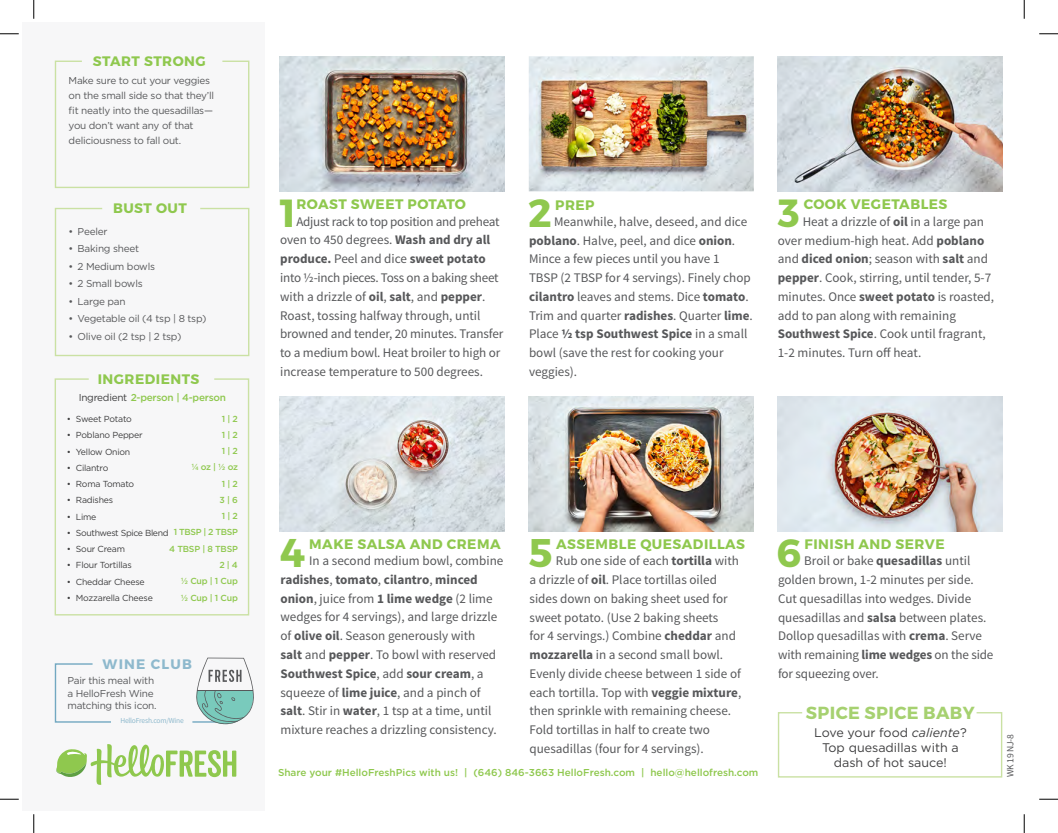
<style>
.page{position:relative;width:1058px;height:833px;background:#fff}
.page>*{position:absolute;margin:0;border:0;box-sizing:border-box;transform-origin:0 0}
.t1{font:700 40px "Montserrat";color:#8fc84e}
.t2{font:700 39.88px "Montserrat";color:#8fc84e}
.t3{font:700 39.25px "Montserrat";color:#8fc84e}
.t4{font:700 39.12px "Montserrat";color:#8fc84e}
.t5{font:700 17.5px "Montserrat";letter-spacing:.02em;color:#a6d170}
.t6{font:700 13.75px "Montserrat";letter-spacing:.035em;color:#8fc84e}
.t7{font:700 13.75px "Montserrat";letter-spacing:.085em;color:#8eb9cd}
.t8{font:13.12px/18.8px "Source Sans Pro";color:#57585a}
.t9{font:12.5px/15px "Gotham";color:#3e3e3f;text-align:center}
.t10{font:10px/15px "Gotham";letter-spacing:-.025em;color:#57585a}
.t11{font:500 10px "Gotham";color:#8fc84e}
.t12{font:500 10px "Gotham";letter-spacing:-.025em;color:#8fc84e}
.t13{font:9.62px "Source Sans Pro";color:#57585a}
.t14{font:8.75px "Gotham";letter-spacing:-.025em;color:#3e3e3f}
.t15{font:500 8.75px/16.2px "Gotham";letter-spacing:-.025em;color:#8fc84e;text-align:right}
.t16{font:7.5px "Source Sans Pro";letter-spacing:-.025em;color:#8eb9cd}
.s1{font-weight:700}
.s2{font-weight:400;color:#3e3e3f}
.s3{font-style:italic}
</style>
<div class="page">
<div style="left:23px;top:23px;width:241px;height:787px;background:#f7f7f8"></div>
<svg style="left:54px;top:207px;width:196px;height:150px"></svg>
<svg style="left:54px;top:60px;width:196px;height:128px"></svg>
<svg style="left:54px;top:663px;width:57px;height:60px"></svg>
<svg style="left:56px;top:744px;width:180px;height:40px"></svg>
<svg style="left:54px;top:378px;width:196px;height:238px"></svg>
<svg style="left:777px;top:712px;width:226px;height:66px"></svg>
<img style="left:529px;top:396px;width:225px;height:135px">
<img style="left:280px;top:396px;width:225px;height:135px">
<img style="left:777px;top:396px;width:225px;height:135px">
<img style="left:280px;top:56px;width:225px;height:135px">
<img style="left:529px;top:56px;width:225px;height:135px">
<img style="left:777px;top:56px;width:225px;height:135px">
<svg style="left:193px;top:657px;width:61px;height:68px"></svg>
<svg style="left:0;top:33px;width:19px;height:2px"></svg>
<svg style="left:1039px;top:33px;width:19px;height:2px"></svg>
<svg style="left:0;top:798px;width:19px;height:2px"></svg>
<svg style="left:1039px;top:798px;width:19px;height:2px"></svg>
<svg style="left:33px;top:0;width:2px;height:19px"></svg>
<svg style="left:33px;top:814px;width:2px;height:19px"></svg>
<svg style="left:1023px;top:0;width:2px;height:19px"></svg>
<svg style="left:1023px;top:814px;width:2px;height:19px"></svg>
<p class="t6" style="left:93px;top:52px;width:114px">START STRONG</p>
<p class="t10" style="left:69px;top:72px;width:147px">Make sure to cut your veggies on the small side so that they’ll fit neatly into the quesadillas— you don’t want any of that deliciousness to fall out.</p>
<p class="t6" style="left:113px;top:199px;width:75px">BUST OUT</p>
<p class="t6" style="left:555px;top:197px;width:41px">PREP</p>
<p class="t6" style="left:803px;top:196px;width:145px">COOK VEGETABLES</p>
<p class="t6" style="left:296px;top:196px;width:171px">ROAST SWEET POTATO</p>
<h3 class="t4" style="left:280px;top:189px;width:18px">1</h3>
<h3 class="t3" style="left:528px;top:189px;width:25px">2</h3>
<h3 class="t3" style="left:778px;top:189px;width:23px">3</h3>
<p class="t8" style="left:280px;top:212px;width:225px;text-indent:16px">Adjust rack to top position and preheat oven to 450 degrees. <span class="s1">Wash and dry all produce.</span> Peel and dice <span class="s1">sweet potato </span>into ½-inch pieces. Toss on a baking sheet with a drizzle of <span class="s1">oil</span>, <span class="s1">salt</span>, and <span class="s1">pepper</span>.<br>Roast, tossing halfway through, until browned and tender, 20 minutes. Transfer to a medium bowl. Heat broiler to high or increase temperature to 500 degrees.</p>
<p class="t8" style="left:529px;top:212px;width:225px;text-indent:25px">Meanwhile, halve, deseed, and dice <span class="s1">poblano</span>. Halve, peel, and dice <span class="s1">onion</span>.<br>Mince a few pieces until you have 1<br>TBSP (2 TBSP for 4 servings). Finely chop <span class="s1">cilantro</span> leaves and stems. Dice <span class="s1">tomato</span>.<br>Trim and quarter <span class="s1">radishes</span>. Quarter <span class="s1">lime</span>.<br>Place <span class="s1">½ tsp Southwest Spice</span> in a small bowl (save the rest for cooking your veggies).</p>
<p class="t8" style="left:777px;top:212px;width:218px;text-indent:25px">Heat a drizzle of <span class="s1">oil</span> in a large pan over medium-high heat. Add <span class="s1">poblano </span>and <span class="s1">diced onion</span>; season with <span class="s1">salt</span> and <span class="s1">pepper</span>. Cook, stirring, until tender, 5-7 minutes. Once <span class="s1">sweet potato</span> is roasted, add to pan along with remaining <span class="s1">Southwest Spice</span>. Cook until fragrant, 1-2 minutes. Turn off heat.</p>
<p class="t10" style="left:69px;top:223px;width:40px">• Peeler</p>
<p class="t10" style="left:69px;top:241px;width:72px">• Baking sheet</p>
<p class="t10" style="left:69px;top:258px;width:88px">• 2 Medium bowls</p>
<p class="t10" style="left:69px;top:276px;width:76px">• 2 Small bowls</p>
<p class="t10" style="left:69px;top:293px;width:58px">• Large pan</p>
<p class="t10" style="left:69px;top:311px;width:139px">• Vegetable oil (4 tsp | 8 tsp)</p>
<p class="t10" style="left:69px;top:328px;width:114px">• Olive oil (2 tsp | 2 tsp)</p>
<p class="t6" style="left:98px;top:370px;width:103px">INGREDIENTS</p>
<p class="t12" style="left:79px;top:390px;width:149px"><span class="s2">Ingredient</span> 2-person | 4-person</p>
<p class="t15" style="left:169px;top:410px;width:70px">1 | 2<br>1 | 2<br>1 | 2<br>¼ oz | ½ oz<br>1 | 2<br>3 | 6<br>1 | 2<br>1 TBSP | 2 TBSP<br>4 TBSP | 8 TBSP<br>2 | 4<br>½ Cup | 1 Cup<br>½ Cup | 1 Cup</p>
<p class="t14" style="left:67px;top:414px;width:67px">• Sweet Potato</p>
<p class="t14" style="left:67px;top:430px;width:77px">• Poblano Pepper</p>
<p class="t14" style="left:67px;top:446px;width:65px">• Yellow Onion</p>
<p class="t14" style="left:67px;top:463px;width:43px">• Cilantro</p>
<p class="t14" style="left:67px;top:479px;width:69px">• Roma Tomato</p>
<p class="t14" style="left:67px;top:495px;width:48px">• Radishes</p>
<p class="t14" style="left:67px;top:511px;width:31px">• Lime</p>
<p class="t14" style="left:67px;top:528px;width:103px">• Southwest Spice Blend</p>
<p class="t14" style="left:67px;top:544px;width:60px">• Sour Cream</p>
<p class="t14" style="left:67px;top:560px;width:66px">• Flour Tortillas</p>
<p class="t14" style="left:67px;top:576px;width:79px">• Cheddar Cheese</p>
<p class="t14" style="left:67px;top:593px;width:87px">• Mozzarella Cheese</p>
<p class="t7" style="left:103px;top:655px;width:91px">WINE CLUB</p>
<p class="t10" style="left:68px;top:674px;width:91px;line-height:12.5px">Pair this meal with a HelloFresh Wine matching this icon.</p>
<p class="t16" style="left:120px;top:716px;width:65px">HelloFresh.com/Wine</p>
<h1 class="t1" style="left:280px;top:528px;width:27px">4</h1>
<h2 class="t2" style="left:529px;top:528px;width:25px">5</h2>
<h3 class="t3" style="left:776px;top:528px;width:26px">6</h3>
<p class="t6" style="left:309px;top:535px;width:193px">MAKE SALSA AND CREMA</p>
<p class="t6" style="left:556px;top:535px;width:191px">ASSEMBLE QUESADILLAS</p>
<p class="t6" style="left:804px;top:535px;width:142px">FINISH AND SERVE</p>
<p class="t8" style="left:280px;top:551px;width:224px;text-indent:29px">In a second medium bowl, combine <span class="s1">radishes</span>, <span class="s1">tomato</span>, <span class="s1">cilantro</span>, <span class="s1">minced onion</span>, juice from <span class="s1">1 lime wedge</span> (2 lime wedges for 4 servings), and large drizzle of <span class="s1">olive oil</span>. Season generously with<br><span class="s1">salt</span> and <span class="s1">pepper</span>. To bowl with reserved <span class="s1">Southwest Spice</span>, add <span class="s1">sour cream</span>, a squeeze of <span class="s1">lime juice</span>, and a pinch of <span class="s1">salt</span>. Stir in <span class="s1">water</span>, 1 tsp at a time, until mixture reaches a drizzling consistency.</p>
<p class="t8" style="left:529px;top:551px;width:213px;text-indent:26px">Rub one side of each <span class="s1">tortilla</span> with a drizzle of <span class="s1">oil</span>. Place tortillas oiled sides down on baking sheet used for sweet potato. (Use 2 baking sheets<br>for 4 servings.) Combine <span class="s1">cheddar</span> and <span class="s1">mozzarella</span> in a second small bowl.<br>Evenly divide cheese between 1 side of each tortilla. Top with <span class="s1">veggie mixture</span>, then sprinkle with remaining cheese.<br>Fold tortillas in half to create two quesadillas (four for 4 servings).</p>
<p class="t8" style="left:778px;top:551px;width:217px;text-indent:26px">Broil or bake <span class="s1">quesadillas</span> until golden brown, 1-2 minutes per side.<br>Cut quesadillas into wedges. Divide quesadillas and <span class="s1">salsa</span> between plates.<br>Dollop quesadillas with <span class="s1">crema</span>. Serve with remaining <span class="s1">lime wedges</span> on the side for squeezing over.</p>
<h3 class="t5" style="left:806px;top:701px;width:170px">SPICE SPICE BABY</h3>
<p class="t9" style="left:814px;top:725px;width:154px">Love your food <span class="s3">caliente</span>?<br>Top quesadillas with a dash of hot sauce!</p>
<p class="t11" style="left:278px;top:766px;width:482px">Share your #HelloFreshPics with us! | (646) 846-3663 HelloFresh.com | hello@hellofresh.com</p>
<p class="t13" style="left:1004px;top:776px;width:44px;rotate:-90deg">WK 19 NJ-8</p>
</div>
